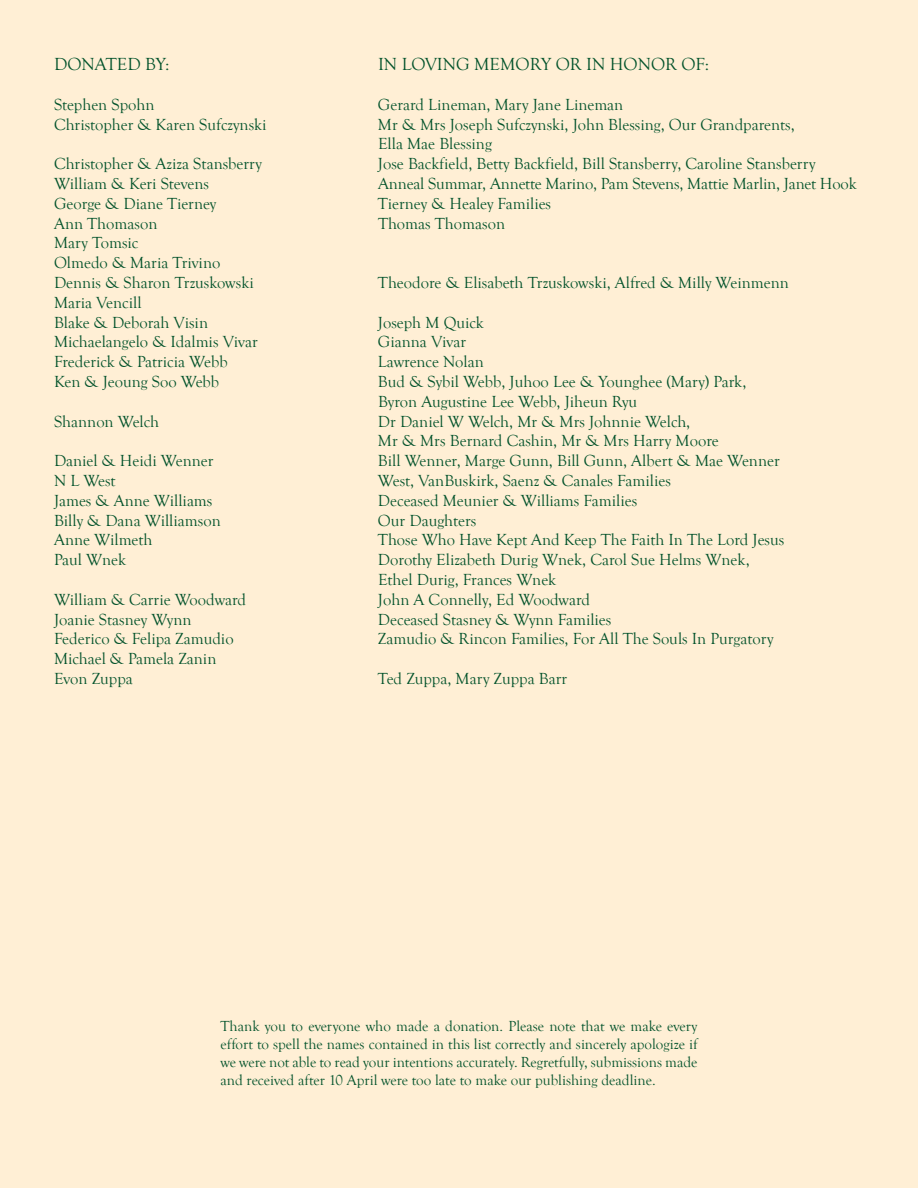
<style>
.page{position:relative;width:918px;height:1188px;background:#ffefd5}
.page>*{position:absolute;margin:0;border:0;box-sizing:border-box;transform-origin:0 0}
.t1{font:18px "Goudy Old Style T";color:#03532b}
.t2{font:16.5px "Goudy Old Style T";color:#03532b}
.t3{font:15px/18px "Goudy Old Style T";color:#03532b;text-align:justify}
</style>
<div class="page">
<p class="t1" style="left:54px;top:54px;width:117px">DONATED BY:</p>
<p class="t1" style="left:378px;top:54px;width:333px">IN LOVING MEMORY OR IN HONOR OF:</p>
<p class="t2" style="left:54px;top:95px;width:102px">Stephen Spohn</p>
<p class="t2" style="left:378px;top:95px;width:247px">Gerard Lineman, Mary Jane Lineman</p>
<p class="t2" style="left:54px;top:115px;width:214px">Christopher &amp; Karen Sufczynski</p>
<p class="t2" style="left:378px;top:115px;width:418px">Mr &amp; Mrs Joseph Sufczynski, John Blessing, Our Grandparents,</p>
<p class="t2" style="left:378px;top:135px;width:115px">Ella Mae Blessing</p>
<p class="t2" style="left:54px;top:155px;width:210px">Christopher &amp; Aziza Stansberry</p>
<p class="t2" style="left:378px;top:155px;width:439px">Jose Backfield, Betty Backfield, Bill Stansberry, Caroline Stansberry</p>
<p class="t2" style="left:54px;top:174px;width:156px">William &amp; Keri Stevens</p>
<p class="t2" style="left:378px;top:174px;width:480px">Anneal Summar, Annette Marino, Pam Stevens, Mattie Marlin, Janet Hook</p>
<p class="t2" style="left:54px;top:194px;width:164px">George &amp; Diane Tierney</p>
<p class="t2" style="left:378px;top:194px;width:175px">Tierney &amp; Healey Families</p>
<p class="t2" style="left:54px;top:214px;width:105px">Ann Thomason</p>
<p class="t2" style="left:378px;top:214px;width:129px">Thomas Thomason</p>
<p class="t2" style="left:54px;top:234px;width:86px">Mary Tomsic</p>
<p class="t2" style="left:54px;top:254px;width:168px">Olmedo &amp; Maria Trivino</p>
<p class="t2" style="left:54px;top:273px;width:201px">Dennis &amp; Sharon Trzuskowski</p>
<p class="t2" style="left:378px;top:273px;width:412px">Theodore &amp; Elisabeth Trzuskowski, Alfred &amp; Milly Weinmenn</p>
<p class="t2" style="left:54px;top:293px;width:89px">Maria Vencill</p>
<p class="t2" style="left:54px;top:313px;width:156px">Blake &amp; Deborah Visin</p>
<p class="t2" style="left:378px;top:313px;width:107px">Joseph M Quick</p>
<p class="t2" style="left:54px;top:333px;width:205px">Michaelangelo &amp; Idalmis Vivar</p>
<p class="t2" style="left:378px;top:333px;width:90px">Gianna Vivar</p>
<p class="t2" style="left:54px;top:353px;width:175px">Frederick &amp; Patricia Webb</p>
<p class="t2" style="left:378px;top:353px;width:107px">Lawrence Nolan</p>
<p class="t2" style="left:54px;top:372px;width:167px">Ken &amp; Jeoung Soo Webb</p>
<p class="t2" style="left:378px;top:372px;width:370px">Bud &amp; Sybil Webb, Juhoo Lee &amp; Younghee (Mary) Park,</p>
<p class="t2" style="left:378px;top:392px;width:261px">Byron Augustine Lee Webb, Jiheun Ryu</p>
<p class="t2" style="left:54px;top:412px;width:107px">Shannon Welch</p>
<p class="t2" style="left:378px;top:412px;width:314px">Dr Daniel W Welch, Mr &amp; Mrs Johnnie Welch,</p>
<p class="t2" style="left:378px;top:432px;width:342px">Mr &amp; Mrs Bernard Cashin, Mr &amp; Mrs Harry Moore</p>
<p class="t2" style="left:54px;top:452px;width:161px">Daniel &amp; Heidi Wenner</p>
<p class="t2" style="left:378px;top:452px;width:403px">Bill Wenner, Marge Gunn, Bill Gunn, Albert &amp; Mae Wenner</p>
<p class="t2" style="left:54px;top:471px;width:63px">N L West</p>
<p class="t2" style="left:378px;top:471px;width:294px">West, VanBuskirk, Saenz &amp; Canales Families</p>
<p class="t2" style="left:54px;top:491px;width:160px">James &amp; Anne Williams</p>
<p class="t2" style="left:378px;top:491px;width:261px">Deceased Meunier &amp; Williams Families</p>
<p class="t2" style="left:54px;top:511px;width:168px">Billy &amp; Dana Williamson</p>
<p class="t2" style="left:378px;top:511px;width:100px">Our Daughters</p>
<p class="t2" style="left:54px;top:531px;width:100px">Anne Wilmeth</p>
<p class="t2" style="left:378px;top:531px;width:408px">Those Who Have Kept And Keep The Faith In The Lord Jesus</p>
<p class="t2" style="left:54px;top:551px;width:74px">Paul Wnek</p>
<p class="t2" style="left:378px;top:551px;width:373px">Dorothy Elizabeth Durig Wnek, Carol Sue Helms Wnek,</p>
<p class="t2" style="left:378px;top:570px;width:180px">Ethel Durig, Frances Wnek</p>
<p class="t2" style="left:54px;top:590px;width:194px">William &amp; Carrie Woodward</p>
<p class="t2" style="left:378px;top:590px;width:214px">John A Connelly, Ed Woodward</p>
<p class="t2" style="left:54px;top:610px;width:139px">Joanie Stasney Wynn</p>
<p class="t2" style="left:378px;top:610px;width:235px">Deceased Stasney &amp; Wynn Families</p>
<p class="t2" style="left:54px;top:630px;width:181px">Federico &amp; Felipa Zamudio</p>
<p class="t2" style="left:378px;top:630px;width:397px">Zamudio &amp; Rincon Families, For All The Souls In Purgatory</p>
<p class="t2" style="left:54px;top:650px;width:164px">Michael &amp; Pamela Zanin</p>
<p class="t2" style="left:54px;top:669px;width:80px">Evon Zuppa</p>
<p class="t2" style="left:378px;top:669px;width:191px">Ted Zuppa, Mary Zuppa Barr</p>
<p class="t3" style="left:220px;top:1017px;width:478px">Thank you to everyone who made a donation. Please note that we make every effort to spell the names contained in this list correctly and sincerely apologize if we were not able to read your intentions accurately. Regretfully, submissions made and received after 10 April were too late to make our publishing deadline.</p>
</div>
